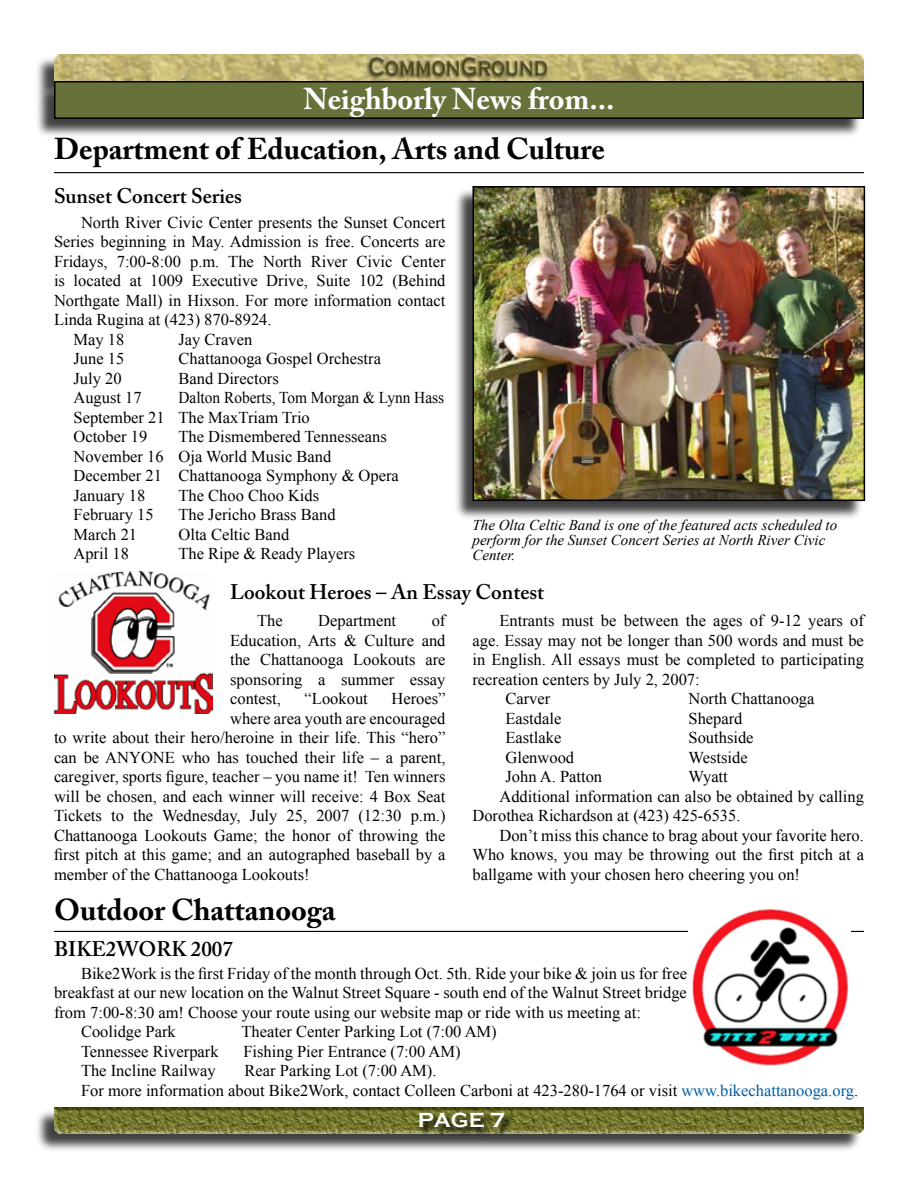
<style>
.page{position:relative;width:918px;height:1188px;background:#fff}
.page>*{position:absolute;margin:0;border:0;box-sizing:border-box;transform-origin:0 0}
.t1{font:700 30px "Adobe Caslon Pro";color:#000}
.t2{font:700 30px "Adobe Caslon Pro";color:#fff}
.t3{font:600 21px "Adobe Caslon Pro";color:#000}
.t4{font:700 21px "Copperplate Gothic";color:#fff}
.t5{font:16.5px/19.5px "Times New Roman";color:#000}
.t6{font:16.5px/19.5px "Times New Roman";color:#000;scale:.93 1}
.t7{font:italic 15px/15px "Times New Roman";color:#000}
.s1{color:#005da3}
</style>
<div class="page">
<img style="left:54px;top:54px;width:810px;height:27px">
<div style="left:34px;top:1108px;width:829px;height:46px;background:#000;opacity:.75"></div>
<img style="left:54px;top:1107px;width:810px;height:27px">
<svg style="left:418px;top:1112px;width:96px;height:26px;background:#595a2d"></svg>
<hr style="left:54px;top:172px;width:810px;height:1px;background:#000">
<div style="left:34px;top:82px;width:829px;height:57px;background:#000;opacity:.75"></div>
<div style="left:55px;top:82px;width:808px;height:36px;background:#66723a"></div>
<div style="left:54px;top:81px;width:810px;height:38px;border:2px solid #000"></div>
<div style="left:453px;top:188px;width:410px;height:332px;background:#000;opacity:.75"></div>
<img style="left:475px;top:189px;width:387px;height:309px">
<div style="left:472px;top:186px;width:393px;height:315px;border:2px solid #000"></div>
<img style="left:55px;top:572px;width:157px;height:142px">
<hr style="left:54px;top:931px;width:810px;height:1px;background:#000">
<img style="left:688px;top:908px;width:163px;height:158px">
<svg style="left:491px;top:1113px;width:13px;height:14px"></svg>
<h1 class="t2" style="left:303px;top:81px;width:313px">Neighborly News from...</h1>
<h1 class="t1" style="left:54px;top:132px;width:553px">Department of Education, Arts and Culture</h1>
<p class="t3" style="left:54px;top:183px;width:189px">Sunset Concert Series</p>
<p class="t5" style="left:81px;top:212px;width:366px">North River Civic Center presents the Sunset Concert</p>
<p class="t5" style="left:54px;top:232px;width:393px">Series beginning in May. Admission is free. Concerts are</p>
<p class="t5" style="left:54px;top:251px;width:393px">Fridays, 7:00-8:00 p.m. The North River Civic Center</p>
<p class="t5" style="left:54px;top:271px;width:393px">is located at 1009 Executive Drive, Suite 102 (Behind</p>
<p class="t5" style="left:54px;top:290px;width:393px">Northgate Mall) in Hixson. For more information contact</p>
<p class="t5" style="left:54px;top:310px;width:219px">Linda Rugina at (423) 870-8924.</p>
<p class="t5" style="left:74px;top:329px;width:52px">May 18</p>
<p class="t5" style="left:179px;top:329px;width:75px">Jay Craven</p>
<p class="t5" style="left:74px;top:349px;width:52px">June 15</p>
<p class="t5" style="left:179px;top:349px;width:204px">Chattanooga Gospel Orchestra</p>
<p class="t5" style="left:74px;top:368px;width:50px">July 20</p>
<p class="t5" style="left:179px;top:368px;width:102px">Band Directors</p>
<p class="t5" style="left:74px;top:388px;width:70px">August 17</p>
<p class="t6" style="left:74px;top:388px;width:400px;text-indent:105px">Dalton Roberts, Tom Morgan &amp; Lynn Hass<br>September 21 The MaxTriam Trio<br>October 19</p>
<p class="t5" style="left:74px;top:427px;width:327px;text-indent:105px">The Dismembered Tennesseans<br>November 16 Oja World Music Band<br>December 21 Chattanooga Symphony &amp; Opera<br>January 18</p>
<p class="t5" style="left:179px;top:485px;width:142px">The Choo Choo Kids</p>
<p class="t5" style="left:74px;top:505px;width:82px">February 15</p>
<p class="t5" style="left:179px;top:505px;width:159px">The Jericho Brass Band</p>
<p class="t5" style="left:74px;top:524px;width:65px">March 21</p>
<p class="t5" style="left:179px;top:524px;width:112px">Olta Celtic Band</p>
<p class="t5" style="left:74px;top:544px;width:57px">April 18</p>
<p class="t5" style="left:179px;top:544px;width:178px">The Ripe &amp; Ready Players</p>
<p class="t7" style="left:472px;top:517px;width:366px">The Olta Celtic Band is one of the featured acts scheduled to perform for the Sunset Concert Series at North River Civic<br>Center.</p>
<p class="t3" style="left:230px;top:579px;width:316px">Lookout Heroes – An Essay Contest</p>
<p class="t5" style="left:257px;top:611px;width:27px">The</p>
<p class="t5" style="left:318px;top:611px;width:79px">Department</p>
<p class="t5" style="left:230px;top:611px;width:217px;text-align:justify;text-indent:202px">of Education, Arts &amp; Culture and the Chattanooga Lookouts are sponsoring a summer essay contest,</p>
<p class="t5" style="left:305px;top:689px;width:65px">“Lookout</p>
<p class="t5" style="left:391px;top:689px;width:56px">Heroes”</p>
<p class="t5" style="left:230px;top:708px;width:217px">where area youth are encouraged</p>
<p class="t5" style="left:54px;top:728px;width:393px">to write about their hero/heroine in their life. This “hero”</p>
<p class="t5" style="left:54px;top:747px;width:393px">can be ANYONE who has touched their life – a parent,</p>
<p class="t5" style="left:54px;top:767px;width:393px">caregiver, sports figure, teacher – you name it! Ten winners</p>
<p class="t5" style="left:54px;top:786px;width:393px">will be chosen, and each winner will receive: 4 Box Seat</p>
<p class="t5" style="left:54px;top:806px;width:393px">Tickets to the Wednesday, July 25, 2007 (12:30 p.m.)</p>
<p class="t5" style="left:54px;top:825px;width:393px">Chattanooga Lookouts Game; the honor of throwing the</p>
<p class="t5" style="left:54px;top:845px;width:393px">first pitch at this game; and an autographed baseball by a</p>
<p class="t5" style="left:54px;top:864px;width:257px">member of the Chattanooga Lookouts!</p>
<h1 class="t1" style="left:54px;top:892px;width:283px">Outdoor Chattanooga</h1>
<p class="t5" style="left:500px;top:610px;width:366px">Entrants must be between the ages of 9-12 years of</p>
<p class="t5" style="left:472px;top:630px;width:393px">age. Essay may not be longer than 500 words and must be</p>
<p class="t5" style="left:472px;top:649px;width:393px">in English. All essays must be completed to participating</p>
<p class="t5" style="left:472px;top:669px;width:229px">recreation centers by July 2, 2007:</p>
<p class="t5" style="left:506px;top:688px;width:46px">Carver</p>
<p class="t5" style="left:689px;top:688px;width:128px">North Chattanooga</p>
<p class="t5" style="left:506px;top:708px;width:57px">Eastdale</p>
<p class="t5" style="left:689px;top:708px;width:56px">Shepard</p>
<p class="t5" style="left:506px;top:727px;width:57px">Eastlake</p>
<p class="t5" style="left:689px;top:727px;width:67px">Southside</p>
<p class="t5" style="left:506px;top:747px;width:70px">Glenwood</p>
<p class="t5" style="left:689px;top:747px;width:61px">Westside</p>
<p class="t5" style="left:506px;top:767px;width:98px">John A. Patton</p>
<p class="t5" style="left:689px;top:767px;width:41px">Wyatt</p>
<p class="t5" style="left:500px;top:786px;width:366px">Additional information can also be obtained by calling</p>
<p class="t5" style="left:472px;top:805px;width:270px">Dorothea Richardson at (423) 425-6535.</p>
<p class="t5" style="left:500px;top:825px;width:366px">Don’t miss this chance to brag about your favorite hero.</p>
<p class="t5" style="left:472px;top:844px;width:393px">Who knows, you may be throwing out the first pitch at a</p>
<p class="t5" style="left:472px;top:864px;width:329px">ballgame with your chosen hero cheering you on!</p>
<p class="t3" style="left:54px;top:937px;width:180px">BIKE2WORK 2007</p>
<p class="t5" style="left:81px;top:963px;width:608px">Bike2Work is the first Friday of the month through Oct. 5th. Ride your bike &amp; join us for free</p>
<p class="t5" style="left:54px;top:983px;width:634px">breakfast at our new location on the Walnut Street Square - south end of the Walnut Street bridge</p>
<p class="t5" style="left:54px;top:1002px;width:589px">from 7:00-8:30 am! Choose your route using our website map or ride with us meeting at:</p>
<p class="t5" style="left:81px;top:1022px;width:96px">Coolidge Park</p>
<p class="t5" style="left:242px;top:1022px;width:257px">Theater Center Parking Lot (7:00 AM)</p>
<p class="t5" style="left:81px;top:1041px;width:139px">Tennessee Riverpark</p>
<p class="t5" style="left:243px;top:1041px;width:219px">Fishing Pier Entrance (7:00 AM)</p>
<p class="t5" style="left:81px;top:1061px;width:136px">The Incline Railway</p>
<p class="t5" style="left:81px;top:1061px;width:779px;text-indent:164px">Rear Parking Lot (7:00 AM).<br>For more information about Bike2Work, contact Colleen Carboni at 423-280-1764 or visit <span class="s1">www.bikechattanooga.org</span>.</p>
<p class="t4" style="left:418px;top:1109px;width:69px">PAGE</p>
</div>
